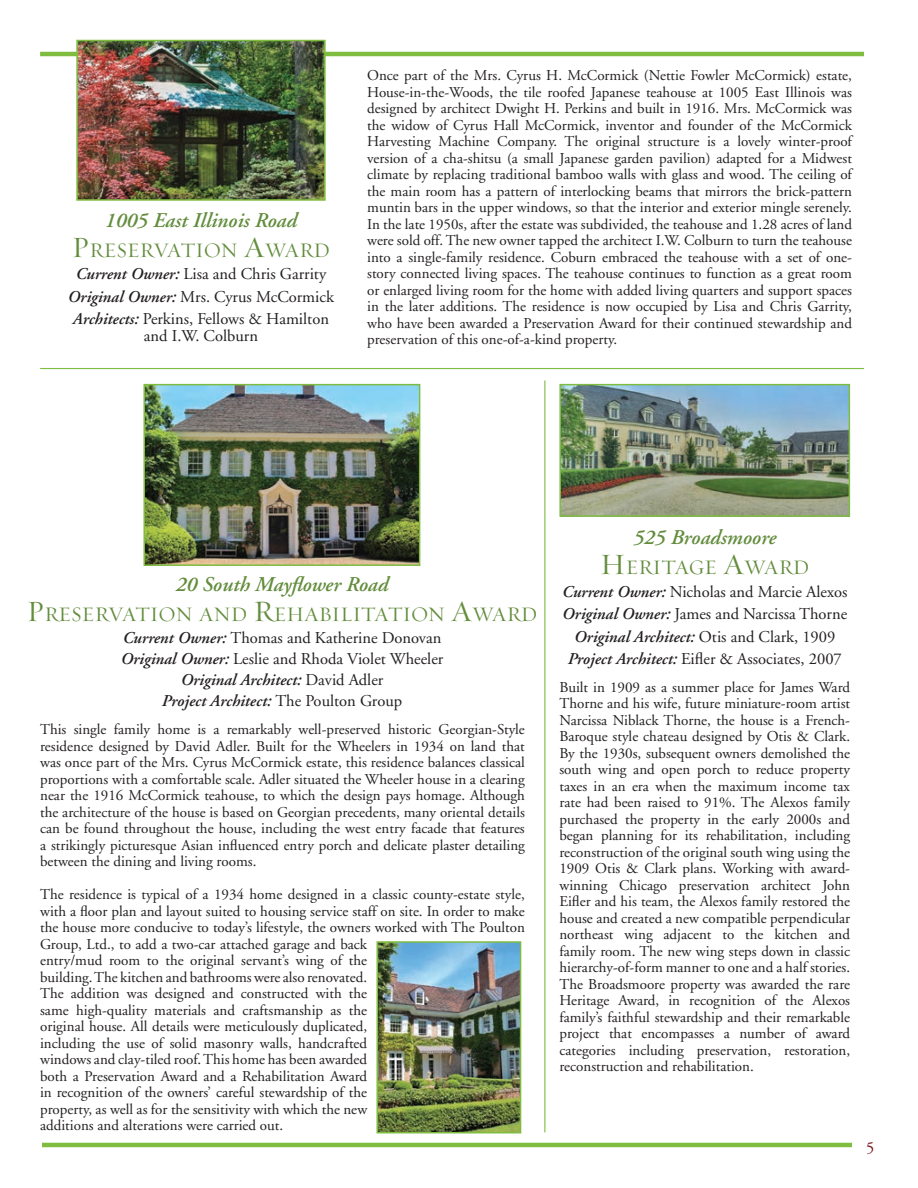
<style>
.page{position:relative;width:918px;height:1188px;background:#fff}
.page>*{position:absolute;margin:0;border:0;box-sizing:border-box;transform-origin:0 0}
.t1{font:21px "Requiem Display HTF Roman";color:#638d3d}
.t2{font:italic 600 21px "Adobe Garamond";color:#638d3d}
.t3{font:16.5px/22.5px "Adobe Garamond";color:#231f20;text-align:center}
.t4{font:16.5px "Adobe Garamond";color:#761113}
.t5{font:15px/16.5px "Adobe Garamond";color:#231f20;text-align:justify}
.s1{font-size:30px}
.s2{font-weight:600;font-style:italic}
</style>
<div class="page">
<hr style="left:40px;top:52px;width:824px;height:4px;background:#7fbd41">
<img style="left:79px;top:43px;width:244px;height:155px">
<div style="left:76px;top:40px;width:250px;height:161px;border:2px solid #7fbd41"></div>
<img style="left:146px;top:387px;width:271px;height:176px">
<div style="left:143px;top:384px;width:277px;height:182px;border:2px solid #7fbd41"></div>
<hr style="left:40px;top:368px;width:824px;height:1px;background:#7fbd41">
<img style="left:562px;top:387px;width:285px;height:127px">
<div style="left:559px;top:384px;width:291px;height:133px;border:2px solid #7fbd41"></div>
<hr style="left:544px;top:380px;width:1px;height:752px;background:#7fbd41">
<img style="left:379px;top:944px;width:139px;height:186px">
<div style="left:376px;top:941px;width:145px;height:192px;border:2px solid #7fbd41"></div>
<hr style="left:42px;top:1143px;width:810px;height:4px;background:#7fbd41">
<h1 class="t2" style="left:105px;top:209px;width:194px">1005 East Illinois Road</h1>
<h1 class="t1" style="left:72px;top:238px;width:260px"><span class="s1">P</span>RESERVATION <span class="s1">A</span>WARD</h1>
<p class="t3" style="left:68px;top:263px;width:268px"><span class="s2">Current Owner:</span> Lisa and Chris Garrity<br><span class="s2">Original Owner:</span> Mrs. Cyrus McCormick<br><span class="s2">Architects:</span> Perkins, Fellows &amp; Hamilton</p>
<p class="t3" style="left:144px;top:325px;width:116px">and I.W. Colburn</p>
<p class="t5" style="left:367px;top:68px;width:486px">Once part of the Mrs. Cyrus H. McCormick (Nettie Fowler McCormick) estate, House-in-the-Woods, the tile roofed Japanese teahouse at 1005 East Illinois was designed by architect Dwight H. Perkins and built in 1916. Mrs. McCormick was the widow of Cyrus Hall McCormick, inventor and founder of the McCormick Harvesting Machine Company. The original structure is a lovely winter-proof version of a cha-shitsu (a small Japanese garden pavilion) adapted for a Midwest climate by replacing traditional bamboo walls with glass and wood. The ceiling of the main room has a pattern of interlocking beams that mirrors the brick-pattern muntin bars in the upper windows, so that the interior and exterior mingle serenely.<br>In the late 1950s, after the estate was subdivided, the teahouse and 1.28 acres of land were sold off. The new owner tapped the architect I.W. Colburn to turn the teahouse into a single-family residence. Coburn embraced the teahouse with a set of one&shy;story connected living spaces. The teahouse continues to function as a great room or enlarged living room for the home with added living quarters and support spaces in the later additions. The residence is now occupied by Lisa and Chris Garrity, who have been awarded a Preservation Award for their continued stewardship and preservation of this one-of-a-kind property.</p>
<h1 class="t2" style="left:176px;top:572px;width:214px">20 South Mayflower Road</h1>
<h1 class="t1" style="left:27px;top:602px;width:512px"><span class="s1">P</span>RESERVATION AND <span class="s1">R</span>EHABILITATION <span class="s1">A</span>WARD</h1>
<p class="t3" style="left:121px;top:628px;width:324px;line-height:21px"><span class="s2">Current Owner:</span> Thomas and Katherine Donovan <span class="s2">Original Owner:</span> Leslie and Rhoda Violet Wheeler <span class="s2">Original Architect:</span> David Adler<br><span class="s2">Project Architect:</span> The Poulton Group</p>
<p class="t5" style="left:40px;top:722px;width:486px">This single family home is a remarkably well-preserved historic Georgian-Style residence designed by David Adler. Built for the Wheelers in 1934 on land that was once part of the Mrs. Cyrus McCormick estate, this residence balances classical proportions with a comfortable scale. Adler situated the Wheeler house in a clearing near the 1916 McCormick teahouse, to which the design pays homage. Although the architecture of the house is based on Georgian precedents, many oriental details can be found throughout the house, including the west entry facade that features a strikingly picturesque Asian influenced entry porch and delicate plaster detailing between the dining and living rooms.</p>
<p class="t5" style="left:40px;top:887px;width:486px;text-align:left">The residence is typical of a 1934 home designed in a classic county-estate style, with a floor plan and layout suited to housing service staff on site. In order to make the house more conducive to today’s lifestyle, the owners worked with The Poulton Group, Ltd., to add a two-car attached garage and back<br>entry/mud room to the original servant’s wing of the<br>building. The kitchen and bathrooms were also renovated.<br>The addition was designed and constructed with the<br>same high-quality materials and craftsmanship as the<br>original house. All details were meticulously duplicated,<br>including the use of solid masonry walls, handcrafted<br>windows and clay-tiled roof. This home has been awarded<br>both a Preservation Award and a Rehabilitation Award<br>in recognition of the owners’ careful stewardship of the<br>property, as well as for the sensitivity with which the new<br>additions and alterations were carried out.</p>
<h1 class="t2" style="left:633px;top:526px;width:144px">525 Broadsmoore</h1>
<h1 class="t1" style="left:600px;top:555px;width:211px"><span class="s1">H</span>ERITAGE <span class="s1">A</span>WARD</h1>
<p class="t3" style="left:562px;top:581px;width:287px"><span class="s2">Current Owner:</span> Nicholas and Marcie Alexos <span class="s2">Original Owner:</span> James and Narcissa Thorne <span class="s2">Original Architect:</span> Otis and Clark, 1909<br><span class="s2">Project Architect:</span> Eifler &amp; Associates, 2007</p>
<p class="t5" style="left:559px;top:679px;width:292px">Built in 1909 as a summer place for James Ward Thorne and his wife, future miniature-room artist Narcissa Niblack Thorne, the house is a French-Baroque style chateau designed by Otis &amp; Clark.<br>By the 1930s, subsequent owners demolished the south wing and open porch to reduce property taxes in an era when the maximum income tax rate had been raised to 91%. The Alexos family purchased the property in the early 2000s and began planning for its rehabilitation, including reconstruction of the original south wing using the 1909 Otis &amp; Clark plans. Working with award&shy;winning Chicago preservation architect John Eifler and his team, the Alexos family restored the house and created a new compatible perpendicular northeast wing adjacent to the kitchen and family room. The new wing steps down in classic hierarchy-of-form manner to one and a half stories.<br>The Broadsmoore property was awarded the rare Heritage Award, in recognition of the Alexos family’s faithful stewardship and their remarkable project that encompasses a number of award categories including preservation, restoration, reconstruction and rehabilitation.</p>
<p class="t4" style="left:866px;top:1138px;width:10px">5</p>
</div>
